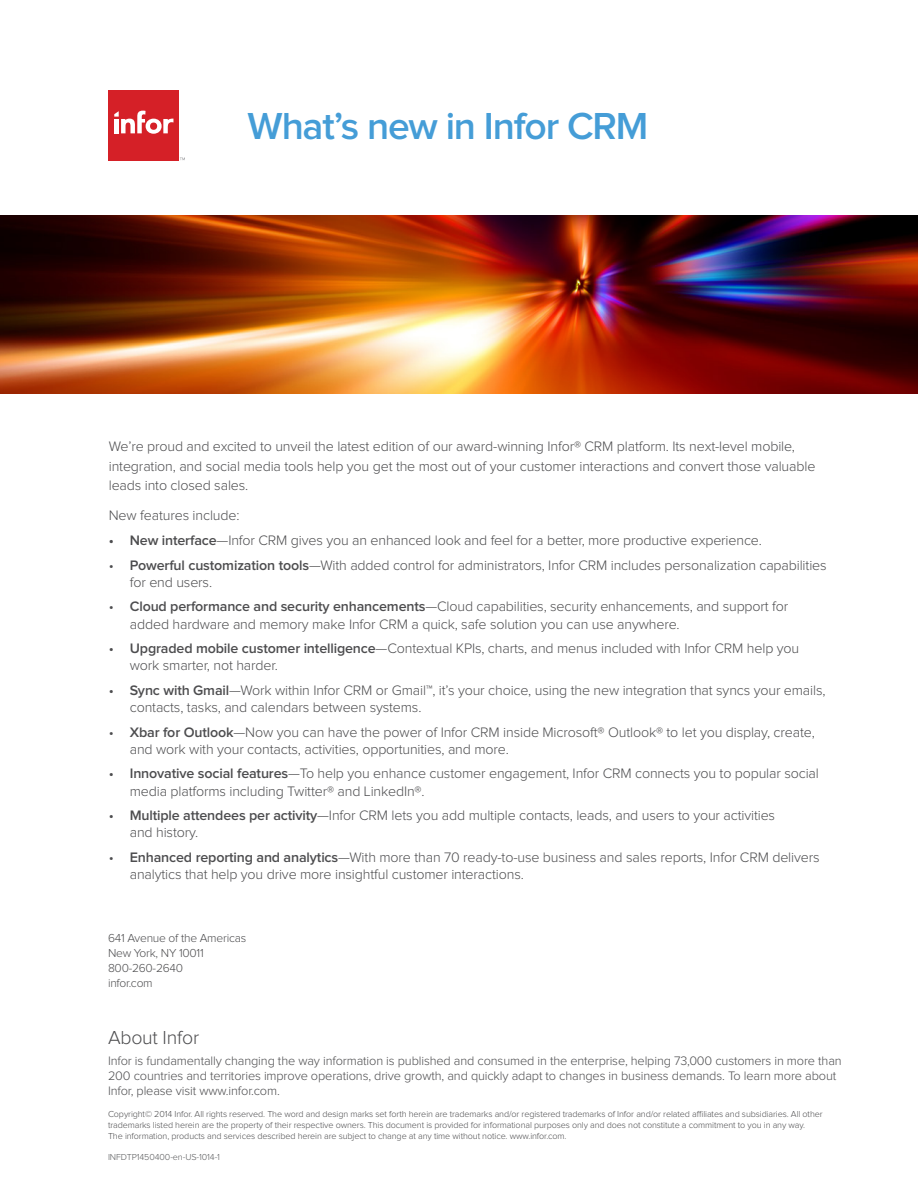
<style>
.page{position:relative;width:918px;height:1188px;background:#fff}
.page>*{position:absolute;margin:0;border:0;box-sizing:border-box;transform-origin:0 0}
.Grey_Title_Copy_21pt{font:600 39px "Proxima Nova";letter-spacing:-.03em;color:#459dd7}
.B_Header_Black_8513{font:300 19.5px "Proxima Nova";letter-spacing:-.01em;color:#4d4d4f}
.Body_Copy_9_5pt{font:300 14.25px/17.1px "Proxima Nova";letter-spacing:-.01em;color:#4d4d4f}
.Boilerplate{font:300 12.75px/15.3px "Proxima Nova";letter-spacing:-.01em;color:#4d4d4f}
.Address_Text{font:300 12px "Proxima Nova";letter-spacing:-.02em;color:#4d4d4f}
.Body_Copy_9_5pt-2{font:300 9px/10.8px "Proxima Nova";letter-spacing:-.01em;color:#4d4d4f}
.Body_Copy_9_5pt-3{font:300 9px "Proxima Nova";letter-spacing:-.01em;color:#58595b}
.s1{font-weight:600}
.s2{font-weight:400}
</style>
<div class="page">
<div style="left:108px;top:90px;width:70px;height:70px;background:#d52027"></div>
<svg style="left:114px;top:111px;width:59px;height:23px"></svg>
<img style="left:0;top:215px;width:918px;height:178px">
<p class="Grey_Title_Copy_21pt" style="left:248px;top:108px;width:402px">What’s new in Infor CRM</p>
<p class="Body_Copy_9_5pt" style="left:109px;top:437px;width:708px;line-height:19.5px">We’re proud and excited to unveil the latest edition of our award-winning Infor® CRM platform. Its next-level mobile, integration, and social media tools help you get the most out of your customer interactions and convert those valuable leads into closed sales.</p>
<p class="Body_Copy_9_5pt" style="left:109px;top:508px;width:132px">New features include:</p>
<p class="Body_Copy_9_5pt" style="left:109px;top:532px;width:655px"><span class="s1">• New interface</span>—Infor CRM gives you an enhanced look and feel for a better, more productive experience.</p>
<p class="Body_Copy_9_5pt" style="left:130px;top:557px;width:698px;text-indent:-21px">• <span class="s1">Powerful customization tools</span>—With added control for administrators, Infor CRM includes personalization capabilities for end users.</p>
<p class="Body_Copy_9_5pt" style="left:130px;top:599px;width:660px;text-indent:-21px">• <span class="s1">Cloud performance and security enhancements</span>—Cloud capabilities, security enhancements, and support for added hardware and memory make Infor CRM a quick, safe solution you can use anywhere.</p>
<p class="Body_Copy_9_5pt" style="left:130px;top:640px;width:671px;text-indent:-21px"><span class="s2">•</span> <span class="s1">Upgraded mobile customer intelligence</span>—Contextual KPIs, charts, and menus included with Infor CRM help you work smarter, not harder.</p>
<p class="Body_Copy_9_5pt" style="left:130px;top:682px;width:697px;text-indent:-21px"><span class="s2">•</span> <span class="s1">Sync with Gmail</span>—Work within Infor CRM or Gmail™, it’s your choice, using the new integration that syncs your emails, contacts, tasks, and calendars between systems.</p>
<p class="Body_Copy_9_5pt" style="left:130px;top:724px;width:687px;text-indent:-21px">• <span class="s1">Xbar for Outlook</span>—Now you can have the power of Infor CRM inside Microsoft® Outlook® to let you display, create, and work with your contacts, activities, opportunities, and more.</p>
<p class="Body_Copy_9_5pt" style="left:130px;top:766px;width:691px;text-indent:-21px"><span class="s2">•</span> <span class="s1">Innovative social features</span>—To help you enhance customer engagement, Infor CRM connects you to popular social media platforms including Twitter® and LinkedIn®.</p>
<p class="Body_Copy_9_5pt" style="left:130px;top:808px;width:647px;text-indent:-21px"><span class="s2">•</span> <span class="s1">Multiple attendees per activity</span>—Infor CRM lets you add multiple contacts, leads, and users to your activities and history.</p>
<p class="Body_Copy_9_5pt" style="left:130px;top:849px;width:691px;text-indent:-21px">• <span class="s1">Enhanced reporting and analytics</span>—With more than 70 ready-to-use business and sales reports, Infor CRM delivers analytics that help you drive more insightful customer interactions.</p>
<p class="Address_Text" style="left:108px;top:932px;width:140px">641 Avenue of the Americas</p>
<p class="Address_Text" style="left:108px;top:947px;width:97px">New York, NY 10011</p>
<p class="Address_Text" style="left:108px;top:962px;width:77px">800-260-2640</p>
<p class="Address_Text" style="left:108px;top:977px;width:46px">infor.com</p>
<p class="B_Header_Black_8513" style="left:108px;top:1029px;width:93px">About Infor</p>
<p class="Boilerplate" style="left:108px;top:1053px;width:735px">Infor is fundamentally changing the way information is published and consumed in the enterprise, helping 73,000 customers in more than<br>200 countries and territories improve operations, drive growth, and quickly adapt to changes in business demands. To learn more about<br>Infor, please visit www.infor.com.</p>
<p class="Body_Copy_9_5pt-2" style="left:108px;top:1109px;width:716px">Copyright© 2014 Infor. All rights reserved. The word and design marks set forth herein are trademarks and/or registered trademarks of Infor and/or related affiliates and subsidiaries. All other</p>
<p class="Body_Copy_9_5pt-2" style="left:108px;top:1120px;width:699px">trademarks listed herein are the property of their respective owners. This document is provided for informational purposes only and does not constitute a commitment to you in any way.<br>The information, products and services described herein are subject to change at any time without notice. www.infor.com.</p>
<p class="Body_Copy_9_5pt-3" style="left:108px;top:1152px;width:114px">INFDTP1450400-en-US-1014-1</p>
</div>
